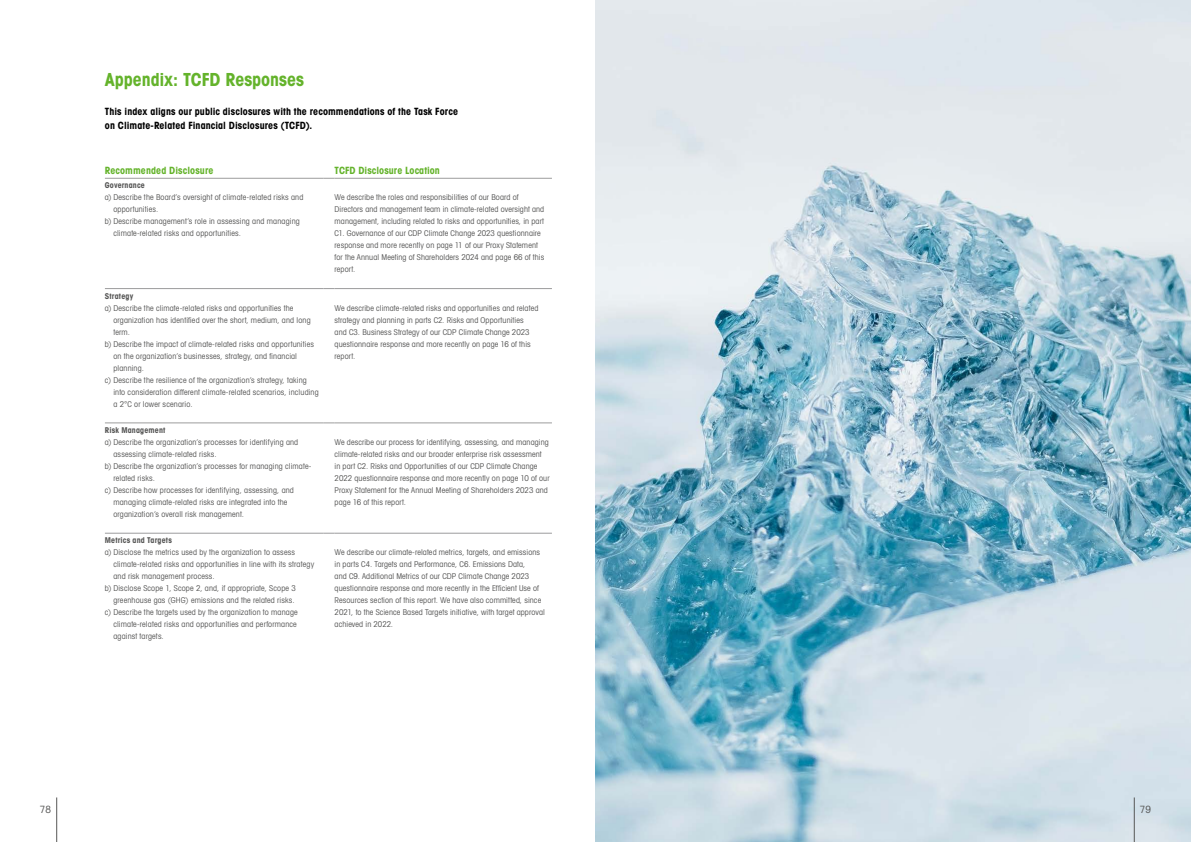
<style>
.page{position:relative;width:1191px;height:842px;background:#fff}
.page>*{position:absolute;margin:0;border:0;box-sizing:border-box;transform-origin:0 0}
.t1{font:18px "Avant Gardefor MT Bd";letter-spacing:-.005em;color:#64b32b}
.t2{font:10px/14.5px "Avant Gardefor MT Bd";letter-spacing:.01em;color:#000}
.t3{font:10px "Avant Gardefor MT Bd";letter-spacing:.005em;color:#64b32b}
.t4{font:10px "Avant Gardefor MT Bk";color:#565655}
.t5{font:8px/12px "Avant Gardefor MT Bk";letter-spacing:.015em;color:#565655}
.t6{font:8px "Avant Gardefor MT Bd";letter-spacing:.02em;color:#565655}
</style>
<div class="page">
<hr style="left:56px;top:797px;width:1px;height:45px;background:#565655">
<img style="left:595px;top:0;width:596px;height:842px">
<hr style="left:105px;top:178px;width:218px;height:1px;background:#9c9c9d">
<hr style="left:334px;top:178px;width:218px;height:1px;background:#9c9c9d">
<hr style="left:105px;top:288px;width:218px;height:1px;background:#9c9c9d">
<hr style="left:334px;top:288px;width:218px;height:1px;background:#9c9c9d">
<hr style="left:105px;top:423px;width:218px;height:1px;background:#9c9c9d">
<hr style="left:334px;top:423px;width:218px;height:1px;background:#9c9c9d">
<hr style="left:105px;top:533px;width:218px;height:1px;background:#9c9c9d">
<hr style="left:334px;top:533px;width:218px;height:1px;background:#9c9c9d">
<hr style="left:1134px;top:797px;width:1px;height:45px;background:#565655">
<h1 class="t1" style="left:105px;top:68px;width:201px">Appendix: TCFD Responses</h1>
<p class="t2" style="left:105px;top:104px;width:355px">This index aligns our public disclosures with the recommendations of the Task Force on Climate-Related Financial Disclosures (TCFD).</p>
<p class="t3" style="left:105px;top:164px;width:110px">Recommended Disclosure</p>
<p class="t3" style="left:334px;top:164px;width:107px">TCFD Disclosure Location</p>
<p class="t6" style="left:105px;top:180px;width:41px">Governance</p>
<p class="t5" style="left:105px;top:191px;width:200px">a) Describe the Board’s oversight of climate-related risks and</p>
<p class="t5" style="left:113px;top:203px;width:46px">opportunities.</p>
<p class="t5" style="left:105px;top:215px;width:196px">b) Describe management’s role in assessing and managing</p>
<p class="t5" style="left:113px;top:227px;width:129px">climate-related risks and opportunities.</p>
<p class="t5" style="left:334px;top:191px;width:211px">We describe the roles and responsibilities of our Board of Directors and management team in climate-related oversight and management, including related to risks and opportunities, in part C1. Governance of our CDP Climate Change 2023 questionnaire response and more recently on page 11 of our Proxy Statement for the Annual Meeting of Shareholders 2024 and page 66 of this report.</p>
<p class="t6" style="left:105px;top:291px;width:30px">Strategy</p>
<p class="t5" style="left:105px;top:302px;width:190px">a) Describe the climate-related risks and opportunities the</p>
<p class="t5" style="left:113px;top:314px;width:199px">organization has identified over the short, medium, and long</p>
<p class="t5" style="left:113px;top:326px;width:18px">term.</p>
<p class="t5" style="left:105px;top:338px;width:211px">b) Describe the impact of climate-related risks and opportunities</p>
<p class="t5" style="left:113px;top:350px;width:185px">on the organization’s businesses, strategy, and financial</p>
<p class="t5" style="left:113px;top:362px;width:32px">planning.</p>
<p class="t5" style="left:105px;top:374px;width:203px">c) Describe the resilience of the organization’s strategy, taking</p>
<p class="t5" style="left:113px;top:386px;width:207px">into consideration different climate-related scenarios, including</p>
<p class="t5" style="left:113px;top:398px;width:81px">a 2°C or lower scenario.</p>
<p class="t6" style="left:105px;top:425px;width:62px">Risk Management</p>
<p class="t5" style="left:105px;top:436px;width:195px">a) Describe the organization’s processes for identifying and</p>
<p class="t5" style="left:113px;top:448px;width:105px">assessing climate-related risks.</p>
<p class="t5" style="left:105px;top:460px;width:208px">b) Describe the organization’s processes for managing climate-</p>
<p class="t5" style="left:113px;top:472px;width:43px">related risks.</p>
<p class="t5" style="left:105px;top:484px;width:191px">c) Describe how processes for identifying, assessing, and</p>
<p class="t5" style="left:113px;top:496px;width:176px">managing climate-related risks are integrated into the</p>
<p class="t5" style="left:113px;top:508px;width:132px">organization’s overall risk management.</p>
<p class="t6" style="left:105px;top:535px;width:69px">Metrics and Targets</p>
<p class="t5" style="left:105px;top:546px;width:192px">a) Disclose the metrics used by the organization to assess</p>
<p class="t5" style="left:113px;top:558px;width:202px">climate-related risks and opportunities in line with its strategy</p>
<p class="t5" style="left:113px;top:570px;width:103px">and risk management process.</p>
<p class="t5" style="left:105px;top:582px;width:192px">b) Disclose Scope 1, Scope 2, and, if appropriate, Scope 3</p>
<p class="t5" style="left:113px;top:594px;width:183px">greenhouse gas (GHG) emissions and the related risks.</p>
<p class="t5" style="left:105px;top:606px;width:194px">c) Describe the targets used by the organization to manage</p>
<p class="t5" style="left:113px;top:618px;width:185px">climate-related risks and opportunities and performance</p>
<p class="t5" style="left:113px;top:630px;width:52px">against targets.</p>
<p class="t5" style="left:334px;top:302px;width:205px">We describe climate-related risks and opportunities and related strategy and planning in parts C2. Risks and Opportunities<br>and C3. Business Strategy of our CDP Climate Change 2023 questionnaire response and more recently on page 16 of this report.</p>
<p class="t5" style="left:334px;top:436px;width:216px">We describe our process for identifying, assessing, and managing climate-related risks and our broader enterprise risk assessment<br>in part C2. Risks and Opportunities of our CDP Climate Change 2022 questionnaire response and more recently on page 10 of our Proxy Statement for the Annual Meeting of Shareholders 2023 and page 16 of this report.</p>
<p class="t5" style="left:334px;top:546px;width:212px">We describe our climate-related metrics, targets, and emissions in parts C4. Targets and Performance, C6. Emissions Data,<br>and C9. Additional Metrics of our CDP Climate Change 2023 questionnaire response and more recently in the Efficient Use of Resources section of this report. We have also committed, since 2021, to the Science Based Targets initiative, with target approval achieved in 2022.</p>
<p class="t4" style="left:40px;top:803px;width:13px">78</p>
<p class="t4" style="left:1140px;top:803px;width:13px">79</p>
</div>
